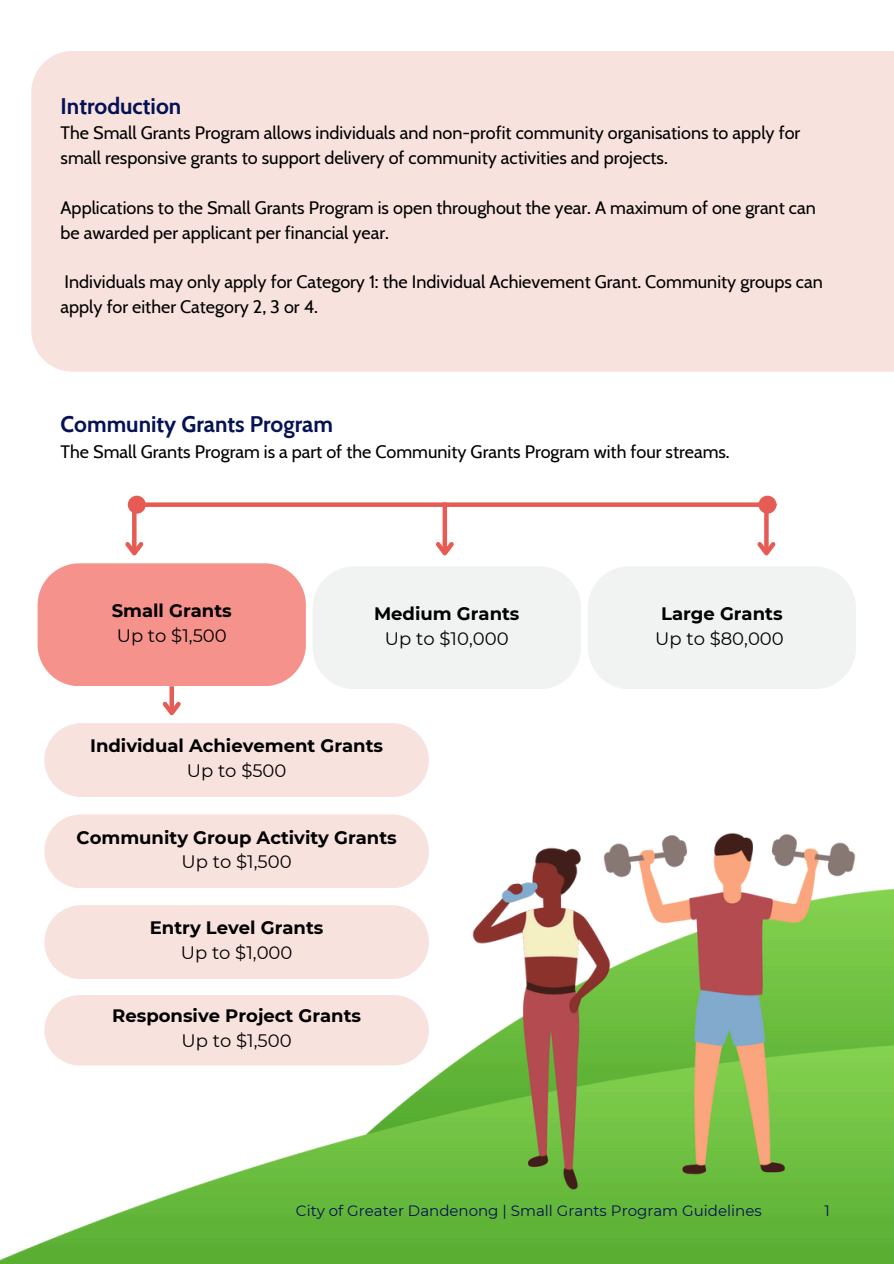
<style>
.page{position:relative;width:894px;height:1264px;background:#fff}
.page>*{position:absolute;margin:0;border:0;box-sizing:border-box;transform-origin:0 0}
.t1{font:700 22.5px "Cabin";color:#051254}
.t2{font:700 22.5px "Cabin";color:#041253}
.t3{font:18px/24.8px "Cabin";color:#000}
.t4{font:700 18px/24.8px "Montserrat";color:#000;text-align:center}
.t5{font:15px "Montserrat";color:#041253}
.s1{font-weight:400}
</style>
<div class="page">
<div style="left:31px;top:51px;width:862px;height:321px;background:#f8e2de"></div>
<img style="left:0;top:724px;width:893px;height:539px">
<div style="left:145px;top:502px;width:614px;height:5px;background:#e65b53"></div>
<div style="left:760px;top:498px;width:14px;height:13px;background:#e65b53;border-radius:50%"></div>
<div style="left:758px;top:495px;width:18px;height:18px;border:5px solid #e65b53;border-radius:50%"></div>
<div style="left:130px;top:498px;width:13px;height:13px;background:#e65b53;border-radius:50%"></div>
<div style="left:128px;top:495px;width:18px;height:18px;border:5px solid #e65b53;border-radius:50%"></div>
<hr style="left:132px;top:502px;width:4px;height:51px;background:#e65b53">
<svg style="left:38px;top:538px;width:268px;height:148px"></svg>
<div style="left:313px;top:567px;width:268px;height:122px;background:#f1f2f2"></div>
<div style="left:588px;top:567px;width:267px;height:122px;background:#f1f2f2"></div>
<svg style="left:764px;top:507px;width:4px;height:31px"></svg>
<svg style="left:757px;top:538px;width:19px;height:18px"></svg>
<div style="left:442px;top:502px;width:5px;height:51px;background:#e65b53"></div>
<svg style="left:435px;top:538px;width:19px;height:18px"></svg>
<div style="left:44px;top:905px;width:385px;height:74px;background:#f8e2de;border-radius:37px"></div>
<div style="left:44px;top:814px;width:385px;height:74px;background:#f8e2de;border-radius:37px"></div>
<div style="left:44px;top:723px;width:385px;height:74px;background:#f8e2de;border-radius:37px"></div>
<div style="left:44px;top:995px;width:385px;height:70px;background:#f8e2de"></div>
<div style="left:169px;top:686px;width:5px;height:27px;background:#e65b53"></div>
<svg style="left:162px;top:697px;width:19px;height:19px"></svg>
<h1 class="t2" style="left:61px;top:92px;width:122px">Introduction</h1>
<h1 class="t3" style="left:61px;top:121px;width:741px">The Small Grants Program allows individuals and non-profit community organisations to apply for small responsive grants to support delivery of community activities and projects.</h1>
<h1 class="t3" style="left:61px;top:195px;width:756px">Applications to the Small Grants Program is open throughout the year. A maximum of one grant can be awarded per applicant per financial year.</h1>
<h1 class="t3" style="left:61px;top:269px;width:763px">Individuals may only apply for Category 1: the Individual Achievement Grant. Community groups can apply for either Category 2, 3 or 4.</h1>
<h1 class="t1" style="left:61px;top:410px;width:274px">Community Grants Program</h1>
<h1 class="t3" style="left:61px;top:439px;width:670px">The Small Grants Program is a part of the Community Grants Program with four streams.</h1>
<h1 class="t4" style="left:112px;top:598px;width:121px;text-align:left">Small Grants<br><span class="s1">Up to $1,500</span></h1>
<p class="t4" style="left:374px;top:601px;width:147px">Medium Grants<br><span class="s1">Up to $10,000</span></p>
<h1 class="t4" style="left:655px;top:601px;width:130px">Large Grants<br><span class="s1">Up to $80,000</span></h1>
<p class="t4" style="left:90px;top:733px;width:294px">Individual Achievement Grants<br><span class="s1">Up to $500</span></p>
<h1 class="t4" style="left:76px;top:824px;width:322px">Community Group Activity Grants<br><span class="s1">Up to $1,500</span></h1>
<h1 class="t4" style="left:150px;top:915px;width:175px">Entry Level Grants<br><span class="s1">Up to $1,000</span></h1>
<p class="t4" style="left:112px;top:1003px;width:250px">Responsive Project Grants<br><span class="s1">Up to $1,500</span></p>
<h1 class="t5" style="left:296px;top:1201px;width:467px">City of Greater Dandenong | Small Grants Program Guidelines</h1>
<h1 class="t5" style="left:824px;top:1201px;width:7px">1</h1>
</div>
